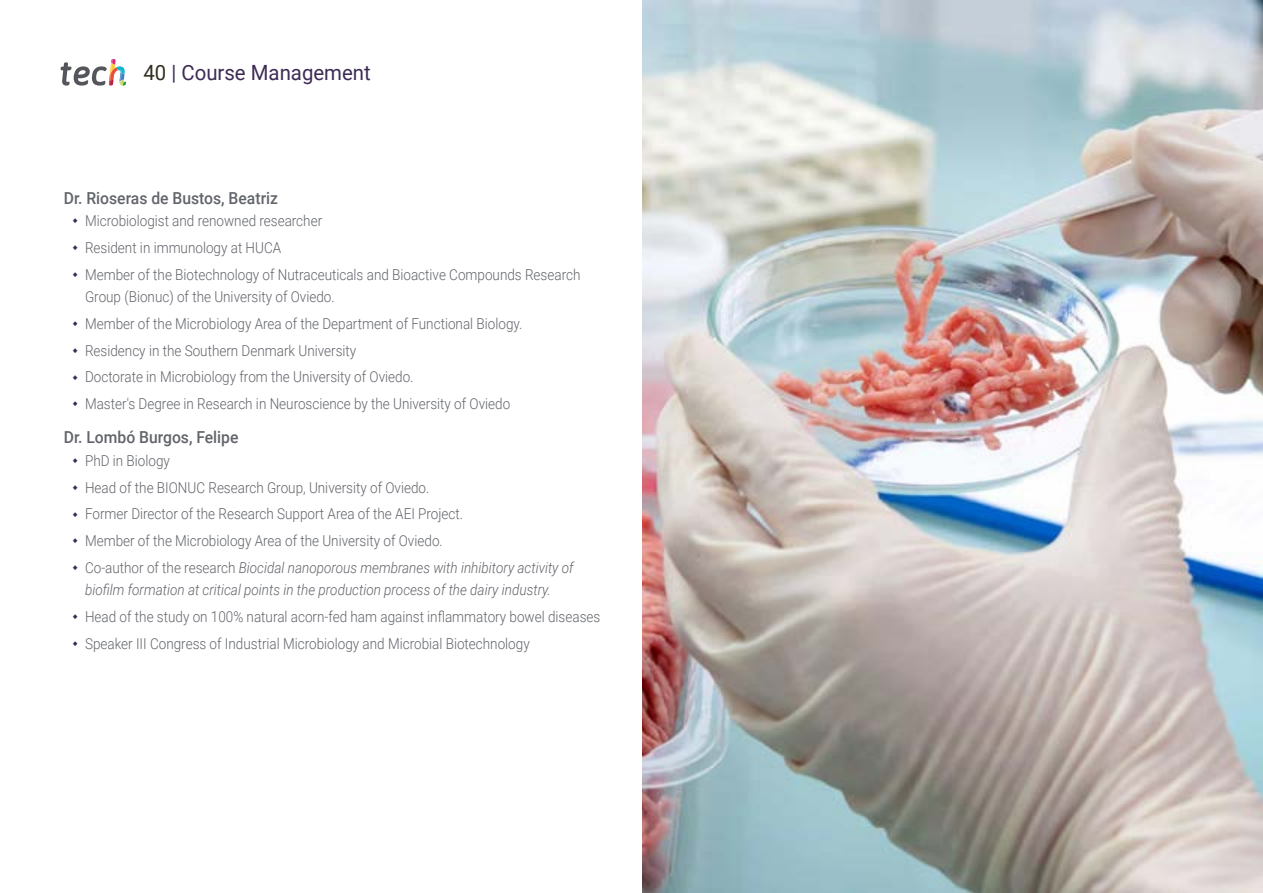
<style>
.page{position:relative;width:1263px;height:893px;background:#fff}
.page>*{position:absolute;margin:0;border:0;box-sizing:border-box;transform-origin:0 0}
.t1{font:21px "Roboto";color:#3d2b56}
.t2{font:500 16.5px "Roboto";color:#61646a;scale:.95 1}
.t3{font:300 15px/26.7px "Roboto";color:#61646a;scale:.9 1}
.t4{font:italic 300 15px "Roboto";color:#61646a;scale:.9 1}
.s1{color:#312e20}
.s2{font-style:italic}
</style>
<div class="page">
<svg style="left:61px;top:59px;width:65px;height:27px"></svg>
<img style="left:642px;top:0;width:621px;height:893px">
<h1 class="t1" style="left:144px;top:57px;width:229px"><span class="s1">40</span> | Course Management</h1>
<p class="t2" style="left:64px;top:186px;width:227px">Dr. Rioseras de Bustos, Beatriz</p>
<p class="t3" style="left:85px;top:207px;width:552px">Microbiologist and renowned researcher<br>Resident in immunology at HUCA<br>Member of the Biotechnology of Nutraceuticals and Bioactive Compounds Research</p>
<p class="t3" style="left:85px;top:283px;width:487px">Group (Bionuc) of the University of Oviedo.<br>Member of the Microbiology Area of the Department of Functional Biology.<br>Residency in the Southern Denmark University<br>Doctorate in Microbiology from the University of Oviedo.<br>Master's Degree in Research in Neuroscience by the University of Oviedo</p>
<p class="t2" style="left:64px;top:426px;width:185px">Dr. Lombó Burgos, Felipe</p>
<p class="t3" style="left:85px;top:446px;width:544px">PhD in Biology<br>Head of the BIONUC Research Group, University of Oviedo.<br>Former Director of the Research Support Area of the AEI Project.<br>Member of the Microbiology Area of the University of Oviedo.<br>Co-author of the research <span class="s2">Biocidal nanoporous membranes with inhibitory activity of</span></p>
<p class="t4" style="left:85px;top:579px;width:519px">biofilm formation at critical points in the production process of the dairy industry.</p>
<p class="t3" style="left:85px;top:603px;width:574px">Head of the study on 100% natural acorn-fed ham against inflammatory bowel diseases<br>Speaker III Congress of Industrial Microbiology and Microbial Biotechnology</p>
</div>
